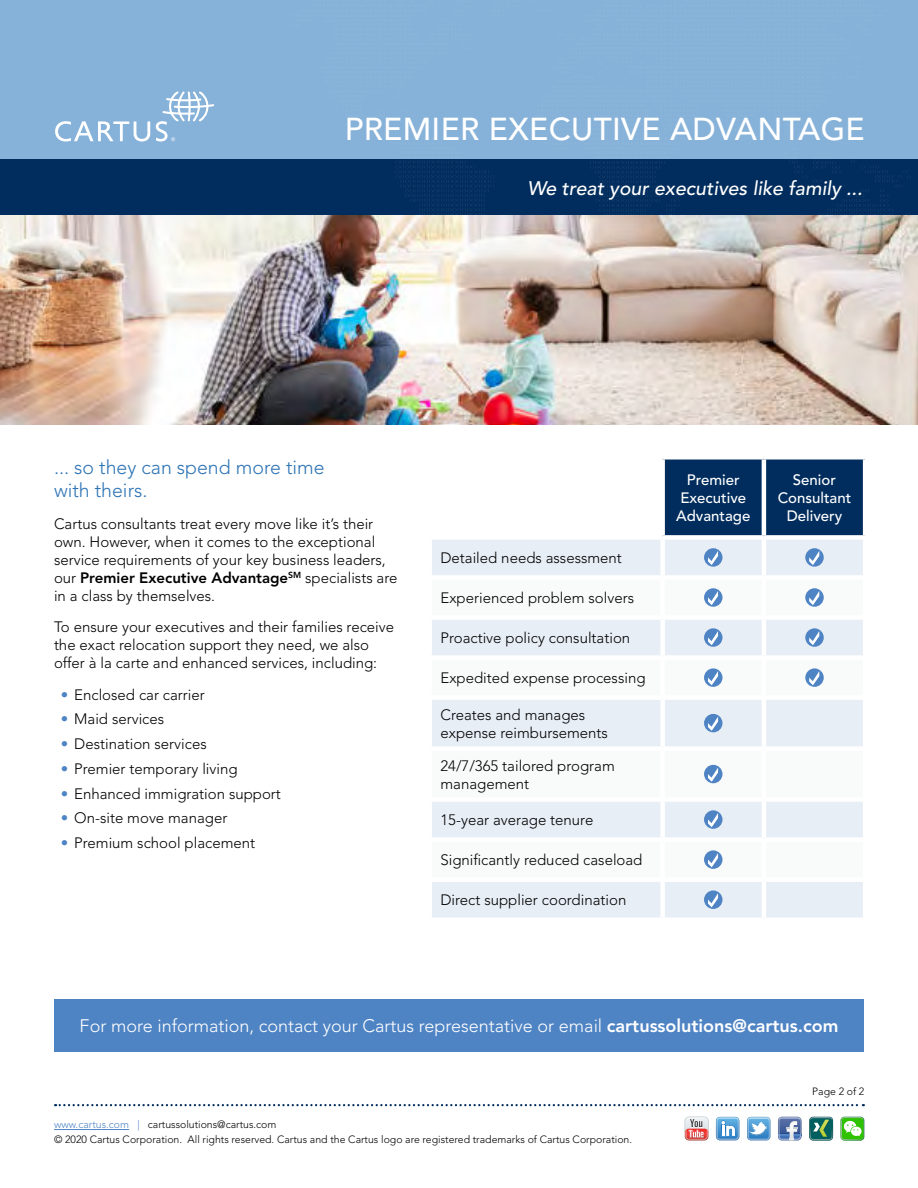
<style>
.page{position:relative;width:918px;height:1188px;background:#fff}
.page>*{position:absolute;margin:0;border:0;box-sizing:border-box;transform-origin:0 0}
.t1{font:500 31.5px "Avenir LT Std";letter-spacing:.01em;color:#fff}
.t2{font:300 19.5px/23.4px "Avenir LT Std";color:#2e74b5}
.t3{font:italic 500 19.5px "Avenir LT Std";color:#fff}
.t4{font:300 18px "Avenir LT Std";color:#fff}
.t5{font:300 15px/18px "Avenir LT Std";color:#000}
.t6{font:500 15px/18px "Avenir LT Std";color:#fff;text-align:center}
.t7{font:300 10.5px "Avenir LT Std";color:#000}
.s1{font-weight:800}
.s2{color:#4f84c4}
</style>
<div class="page">
<div style="left:0;top:159px;width:918px;height:56px;background:#002d5d"></div>
<img style="left:0;top:215px;width:918px;height:209px">
<div style="left:0;top:0;width:918px;height:159px;background:#86b1d8"></div>
<div style="left:665px;top:460px;width:198px;height:75px;background:#002d5d"></div>
<div style="left:432px;top:540px;width:431px;height:377px;background:#e8eef6"></div>
<svg style="left:432px;top:580px;width:431px;height:297px"></svg>
<div style="left:427px;top:575px;width:236px;height:5px;background:#fff"></div>
<div style="left:663px;top:575px;width:101px;height:5px;background:#fff"></div>
<div style="left:764px;top:575px;width:103px;height:5px;background:#fff"></div>
<div style="left:427px;top:615px;width:236px;height:5px;background:#fff"></div>
<div style="left:663px;top:615px;width:101px;height:5px;background:#fff"></div>
<div style="left:764px;top:615px;width:103px;height:5px;background:#fff"></div>
<div style="left:427px;top:655px;width:236px;height:5px;background:#fff"></div>
<div style="left:663px;top:655px;width:101px;height:5px;background:#fff"></div>
<div style="left:764px;top:655px;width:103px;height:5px;background:#fff"></div>
<div style="left:427px;top:695px;width:236px;height:5px;background:#fff"></div>
<div style="left:663px;top:695px;width:101px;height:5px;background:#fff"></div>
<div style="left:764px;top:695px;width:103px;height:5px;background:#fff"></div>
<div style="left:427px;top:746px;width:236px;height:5px;background:#fff"></div>
<div style="left:663px;top:746px;width:101px;height:5px;background:#fff"></div>
<div style="left:764px;top:746px;width:103px;height:5px;background:#fff"></div>
<div style="left:427px;top:797px;width:236px;height:5px;background:#fff"></div>
<div style="left:663px;top:797px;width:101px;height:5px;background:#fff"></div>
<div style="left:764px;top:797px;width:103px;height:5px;background:#fff"></div>
<div style="left:427px;top:837px;width:236px;height:5px;background:#fff"></div>
<div style="left:663px;top:837px;width:101px;height:5px;background:#fff"></div>
<div style="left:764px;top:837px;width:103px;height:5px;background:#fff"></div>
<div style="left:427px;top:877px;width:236px;height:5px;background:#fff"></div>
<div style="left:663px;top:877px;width:101px;height:5px;background:#fff"></div>
<div style="left:764px;top:877px;width:103px;height:5px;background:#fff"></div>
<hr style="left:762px;top:460px;width:4px;height:75px;background:#fff">
<div style="left:660px;top:540px;width:5px;height:35px;background:#fff"></div>
<hr style="left:762px;top:540px;width:4px;height:35px;background:#fff">
<div style="left:660px;top:580px;width:5px;height:35px;background:#fff"></div>
<hr style="left:762px;top:580px;width:4px;height:35px;background:#fff">
<div style="left:660px;top:620px;width:5px;height:35px;background:#fff"></div>
<hr style="left:762px;top:620px;width:4px;height:35px;background:#fff">
<div style="left:660px;top:660px;width:5px;height:35px;background:#fff"></div>
<hr style="left:762px;top:660px;width:4px;height:35px;background:#fff">
<div style="left:660px;top:700px;width:5px;height:46px;background:#fff"></div>
<hr style="left:762px;top:700px;width:4px;height:46px;background:#fff">
<div style="left:660px;top:751px;width:5px;height:46px;background:#fff"></div>
<hr style="left:762px;top:751px;width:4px;height:46px;background:#fff">
<div style="left:660px;top:802px;width:5px;height:35px;background:#fff"></div>
<hr style="left:762px;top:802px;width:4px;height:35px;background:#fff">
<div style="left:660px;top:842px;width:5px;height:35px;background:#fff"></div>
<hr style="left:762px;top:842px;width:4px;height:35px;background:#fff">
<div style="left:660px;top:882px;width:5px;height:35px;background:#fff"></div>
<hr style="left:762px;top:882px;width:4px;height:35px;background:#fff">
<svg style="left:704px;top:548px;width:19px;height:19px"></svg>
<svg style="left:708px;top:551px;width:10px;height:14px"></svg>
<svg style="left:805px;top:548px;width:19px;height:19px"></svg>
<svg style="left:809px;top:551px;width:10px;height:14px"></svg>
<svg style="left:704px;top:588px;width:19px;height:19px"></svg>
<svg style="left:708px;top:591px;width:10px;height:14px"></svg>
<svg style="left:805px;top:588px;width:19px;height:19px"></svg>
<svg style="left:809px;top:591px;width:10px;height:14px"></svg>
<svg style="left:704px;top:628px;width:19px;height:19px"></svg>
<svg style="left:708px;top:631px;width:10px;height:14px"></svg>
<svg style="left:805px;top:628px;width:19px;height:19px"></svg>
<svg style="left:809px;top:631px;width:10px;height:14px"></svg>
<svg style="left:704px;top:668px;width:19px;height:19px"></svg>
<svg style="left:708px;top:671px;width:10px;height:14px"></svg>
<svg style="left:805px;top:668px;width:19px;height:19px"></svg>
<svg style="left:809px;top:671px;width:10px;height:14px"></svg>
<svg style="left:704px;top:714px;width:19px;height:18px"></svg>
<svg style="left:708px;top:717px;width:10px;height:14px"></svg>
<svg style="left:704px;top:765px;width:19px;height:18px"></svg>
<svg style="left:708px;top:768px;width:10px;height:14px"></svg>
<svg style="left:704px;top:810px;width:19px;height:19px"></svg>
<svg style="left:708px;top:813px;width:10px;height:14px"></svg>
<svg style="left:704px;top:850px;width:19px;height:19px"></svg>
<svg style="left:708px;top:853px;width:10px;height:14px"></svg>
<svg style="left:704px;top:890px;width:19px;height:19px"></svg>
<svg style="left:708px;top:893px;width:10px;height:14px"></svg>
<div style="left:54px;top:999px;width:810px;height:52px;background:#4f84c4"></div>
<svg style="left:55px;top:121px;width:95px;height:21px"></svg>
<svg style="left:156px;top:91px;width:58px;height:51px"></svg>
<hr style="left:54px;top:1129px;width:75px;height:1px;background:#4f84c4">
<svg style="left:778px;top:1117px;width:24px;height:24px"></svg>
<img style="left:779px;top:1118px;width:22px;height:4px">
<svg style="left:716px;top:1117px;width:23px;height:23px"></svg>
<svg style="left:747px;top:1117px;width:23px;height:23px"></svg>
<svg style="left:685px;top:1117px;width:23px;height:23px"></svg>
<svg style="left:840px;top:1117px;width:24px;height:24px"></svg>
<svg style="left:809px;top:1117px;width:24px;height:24px"></svg>
<svg style="left:55px;top:1104px;width:809px;height:2px"></svg>
<svg style="left:429px;top:272px;width:280px;height:21px;background:#bda798"></svg>
<svg style="left:291px;top:91px;width:627px;height:181px"></svg>
<h1 class="t1" style="left:345px;top:111px;width:522px">PREMIER EXECUTIVE ADVANTAGE</h1>
<h2 class="t3" style="left:528px;top:177px;width:336px">We treat your executives like family ...</h2>
<h2 class="t2" style="left:54px;top:455px;width:272px">... so they can spend more time with theirs.</h2>
<p class="t5" style="left:54px;top:514px;width:345px">Cartus consultants treat every move like it’s their own. However, when it comes to the exceptional service requirements of your key business leaders, our <span class="s1">Premier Executive Advantage</span><sup>SM</sup> specialists are in a class by themselves.</p>
<p class="t5" style="left:54px;top:618px;width:342px">To ensure your executives and their families receive the exact relocation support they need, we also offer à la carte and enhanced services, including:</p>
<p class="t5" style="left:61px;top:685px;width:146px"><span class="s2">•</span> Enclosed car carrier</p>
<p class="t5" style="left:61px;top:710px;width:105px"><span class="s2">•</span> Maid services</p>
<p class="t5" style="left:61px;top:735px;width:148px"><span class="s2">•</span> Destination services</p>
<p class="t5" style="left:61px;top:760px;width:178px"><span class="s2">•</span> Premier temporary living</p>
<p class="t5" style="left:61px;top:784px;width:222px"><span class="s2">•</span> Enhanced immigration support</p>
<p class="t5" style="left:61px;top:809px;width:168px"><span class="s2">•</span> On-site move manager</p>
<p class="t5" style="left:61px;top:834px;width:196px"><span class="s2">•</span> Premium school placement</p>
<p class="t5" style="left:440px;top:549px;width:183px">Detailed needs assessment</p>
<p class="t5" style="left:440px;top:589px;width:195px">Experienced problem solvers</p>
<p class="t5" style="left:440px;top:629px;width:191px">Proactive policy consultation</p>
<p class="t5" style="left:440px;top:669px;width:207px">Expedited expense processing</p>
<p class="t5" style="left:440px;top:706px;width:169px">Creates and manages expense reimbursements</p>
<p class="t5" style="left:440px;top:757px;width:176px">24/7/365 tailored program management</p>
<p class="t5" style="left:440px;top:811px;width:154px">15-year average tenure</p>
<p class="t5" style="left:440px;top:851px;width:203px">Significantly reduced caseload</p>
<p class="t5" style="left:440px;top:891px;width:187px">Direct supplier coordination</p>
<p class="t6" style="left:676px;top:471px;width:76px">Premier<br>Executive<br>Advantage</p>
<p class="t6" style="left:778px;top:471px;width:75px">Senior<br>Consultant<br>Delivery</p>
<p class="t4" style="left:80px;top:1015px;width:760px">For more information, contact your Cartus representative or email <span class="s1">cartussolutions@cartus.com</span></p>
<p class="t7" style="left:54px;top:1119px;width:224px"><span class="s2">www.cartus.com |</span> cartussolutions@cartus.com</p>
<p class="t7" style="left:54px;top:1133px;width:580px">© 2020 Cartus Corporation. All rights reserved. Cartus and the Cartus logo are registered trademarks of Cartus Corporation.</p>
<p class="t7" style="left:812px;top:1085px;width:54px">Page 2 of 2</p>
</div>
